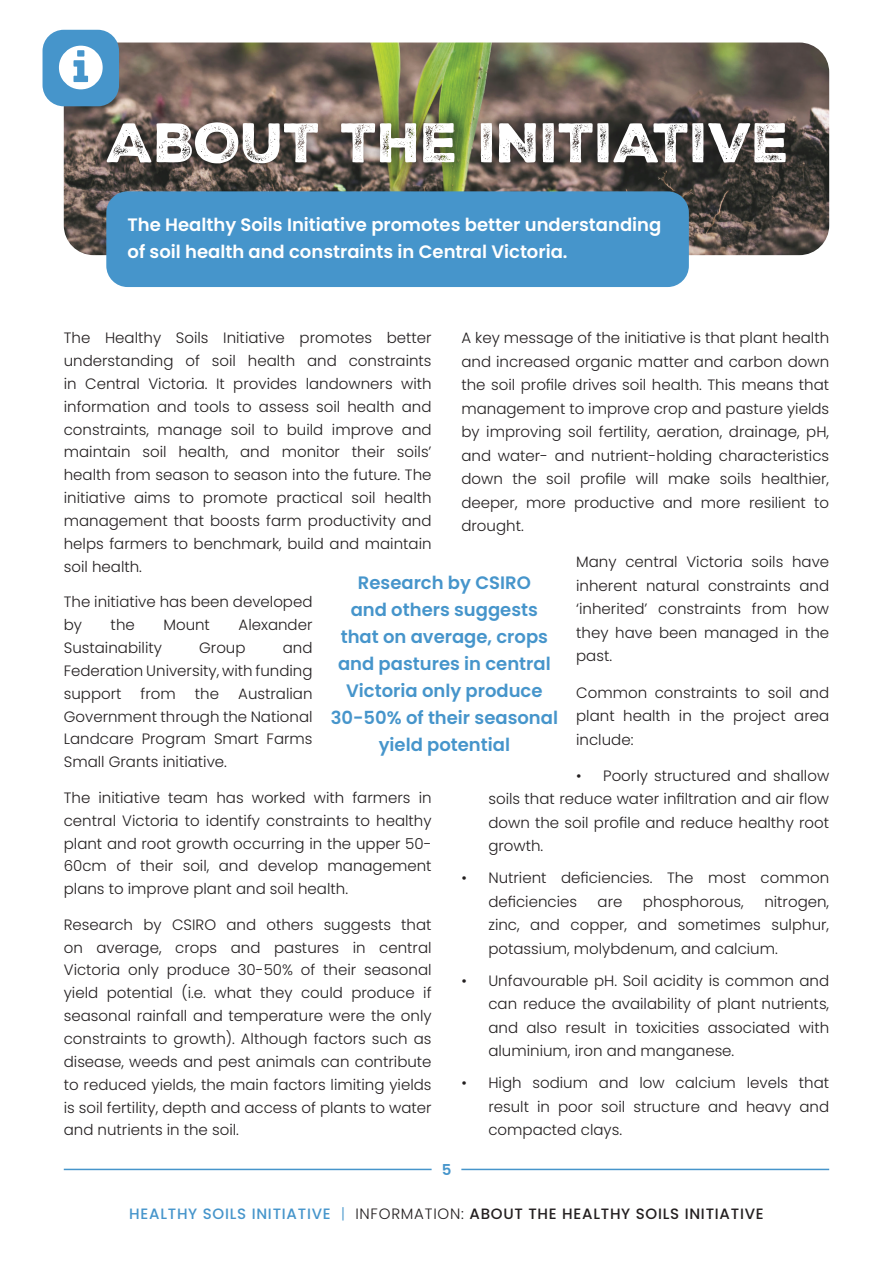
<style>
.page{position:relative;width:893px;height:1263px;background:#fff}
.page>*{position:absolute;margin:0;border:0;box-sizing:border-box;transform-origin:0 0}
.t1{font:54px "Nexa Rust Sans Black 2";letter-spacing:-.01em;color:#fff}
.t2{font:600 18px/27px "Poppins";color:#4695cb;text-align:center}
.t3{font:600 18px/27px "Poppins";color:#fff}
.t4{font:300 15px/22.8px "Poppins";color:#231f20;text-align:justify}
.t5{font:500 15px "Poppins";letter-spacing:.05em;color:#231f20}
.t6{font:600 15px "Poppins";color:#4695cb}
.s1{color:#4695cb}
.s2{font-weight:300;color:#4695cb}
.s3{font-weight:300}
</style>
<div class="page">
<img style="left:64px;top:43px;width:765px;height:212px">
<div style="left:93px;top:109px;width:707px;height:68px;background:#231f20;opacity:.75"></div>
<div style="left:106px;top:191px;width:583px;height:96px;background:#4695cb;border-radius:21px"></div>
<div style="left:43px;top:30px;width:76px;height:76px;background:#4695cb;border-radius:21px"></div>
<hr style="left:64px;top:1169px;width:368px;height:1px;background:#4695cb">
<hr style="left:461px;top:1169px;width:368px;height:1px;background:#4695cb">
<h1 class="t1" style="left:107px;top:106px;width:685px">ABOUT THE INITIATIVE</h1>
<p class="t3" style="left:128px;top:212px;width:535px">The Healthy Soils Initiative promotes better understanding of soil health and constraints in Central Victoria.</p>
<p class="t4" style="left:461px;top:326px;width:369px;line-height:23.5px">A key message of the initiative is that plant health and increased organic matter and carbon down the soil profile drives soil health. This means that management to improve crop and pasture yields by improving soil fertility, aeration, drainage, pH, and water- and nutrient-holding characteristics down the soil profile will make soils healthier, deeper, more productive and more resilient to drought.</p>
<p class="t4" style="left:576px;top:550px;width:255px;line-height:23.5px">Many central Victoria soils have inherent natural constraints and ‘inherited’ constraints from how they have been managed in the past.</p>
<p class="t4" style="left:576px;top:681px;width:255px;line-height:23.5px">Common constraints to soil and plant health in the project area include:</p>
<p class="t4" style="left:488px;top:764px;width:342px;line-height:23.5px;text-indent:88px">• Poorly structured and shallow soils that reduce water infiltration and air flow down the soil profile and reduce healthy root growth.</p>
<p class="t4" style="left:488px;top:866px;width:342px;line-height:23.5px;text-indent:-27px">• Nutrient deficiencies. The most common deficiencies</p>
<p class="t4" style="left:64px;top:327px;width:369px">The Healthy Soils Initiative promotes better understanding of soil health and constraints in Central Victoria. It provides landowners with information and tools to assess soil health and constraints, manage soil to build improve and maintain soil health, and monitor their soils’ health from season to season into the future. The initiative aims to promote practical soil health management that boosts farm productivity and helps farmers to benchmark, build and maintain soil health.</p>
<p class="t4" style="left:64px;top:591px;width:250px">The initiative has been developed by</p>
<p class="t2" style="left:331px;top:569px;width:229px">Research by CSIRO<br>and others suggests that on average, crops and pastures in central<br>Victoria only produce<br>30-50% of their seasonal yield potential</p>
<p class="t4" style="left:111px;top:613px;width:26px">the</p>
<p class="t4" style="left:163px;top:613px;width:48px">Mount</p>
<p class="t4" style="left:239px;top:613px;width:75px">Alexander</p>
<p class="t4" style="left:64px;top:636px;width:100px">Sustainability</p>
<p class="t4" style="left:199px;top:636px;width:48px">Group</p>
<p class="t4" style="left:64px;top:636px;width:250px;text-indent:219px">and Federation University, with funding support</p>
<p class="t4" style="left:141px;top:682px;width:37px">from</p>
<p class="t4" style="left:195px;top:682px;width:26px">the</p>
<p class="t4" style="left:64px;top:682px;width:250px;text-indent:174px">Australian Government through the National Landcare Program Smart Farms Small Grants initiative.</p>
<p class="t4" style="left:64px;top:786px;width:369px">The initiative team has worked with farmers in central Victoria to identify constraints to healthy plant and root growth occurring in the upper 50- 60cm of their soil, and develop management plans to improve plant and soil health.</p>
<p class="t4" style="left:64px;top:913px;width:369px">Research by CSIRO and others suggests that on average, crops and pastures in central Victoria only produce 30-50% of their seasonal yield potential (i.e. what they could produce if seasonal rainfall and temperature were the only constraints to growth). Although factors such as disease, weeds and pest animals can contribute to reduced yields, the main factors limiting yields is soil fertility, depth and access of plants to water and nutrients in the soil.</p>
<p class="t4" style="left:488px;top:890px;width:342px;line-height:23.5px;text-indent:276px">nitrogen, zinc, and copper, and sometimes sulphur, potassium, molybdenum, and calcium.</p>
<p class="t4" style="left:488px;top:969px;width:342px;line-height:23.5px;text-indent:-27px">• Unfavourable pH. Soil acidity is common and can reduce the availability of plant nutrients, and also result in toxicities associated with aluminium, iron and manganese.</p>
<p class="t4" style="left:488px;top:1071px;width:342px;line-height:23.5px;text-indent:-27px">• High sodium and low calcium levels that result in poor soil structure and heavy and compacted clays.</p>
<p class="t4" style="left:598px;top:890px;width:26px">are</p>
<p class="t4" style="left:643px;top:890px;width:102px">phosphorous,</p>
<p class="t6" style="left:442px;top:1161px;width:11px">5</p>
<p class="t5" style="left:129px;top:1205px;width:636px"><span class="s1">HEALTHY SOILS INITIATIVE</span> <span class="s2">|</span> <span class="s3">INFORMATION:</span> ABOUT THE HEALTHY SOILS INITIATIVE</p>
</div>
